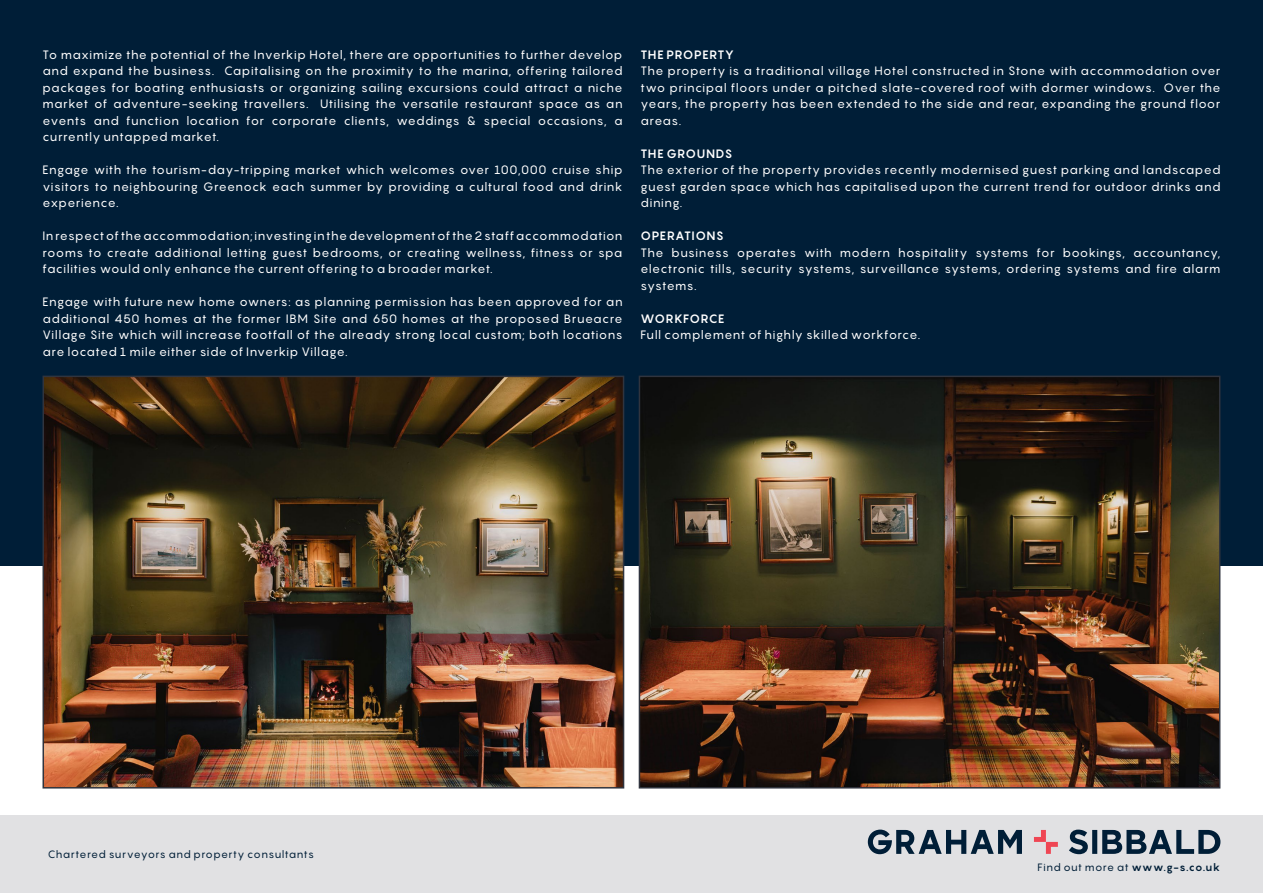
<style>
.page{position:relative;width:1263px;height:893px;background:#fff}
.page>*{position:absolute;margin:0;border:0;box-sizing:border-box;transform-origin:0 0}
.Paragraph_Style_4{font:12px/16.5px "Pangram";letter-spacing:.035em;color:#fff;text-align:justify}
.Paragraph_Style_5{font:12px/16.5px "Pangram";letter-spacing:.04em;color:#fff;text-align:justify}
.Paragraph_Style_5-2{font:700 12px "Pangram";letter-spacing:.045em;color:#fff}
.t1{font:10.5px "Pangram";letter-spacing:.04em;color:#001e37}
.s1{font-weight:700}
</style>
<div class="page">
<div style="left:0;top:0;width:1263px;height:565px;background:#001e37"></div>
<div style="left:0;top:815px;width:1263px;height:78px;background:#e1e1e3"></div>
<img style="left:46px;top:379px;width:575px;height:406px">
<div style="left:43px;top:376px;width:581px;height:412px;border:2px solid #30343e"></div>
<img style="left:642px;top:379px;width:575px;height:406px">
<div style="left:639px;top:376px;width:581px;height:412px;border:2px solid #30343e"></div>
<svg style="left:868px;top:830px;width:352px;height:24px"></svg>
<p class="Paragraph_Style_4" style="left:43px;top:46px;width:581px">To maximize the potential of the Inverkip Hotel, there are opportunities to further develop and expand the business. Capitalising on the proximity to the marina, offering tailored packages for boating enthusiasts or organizing sailing excursions could attract a niche market of adventure-seeking travellers. Utilising the versatile restaurant space as an events and function location for corporate clients, weddings &amp; special occasions, a currently untapped market.</p>
<p class="Paragraph_Style_4" style="left:43px;top:162px;width:581px">Engage with the tourism-day-tripping market which welcomes over 100,000 cruise ship visitors to neighbouring Greenock each summer by providing a cultural food and drink experience.</p>
<p class="Paragraph_Style_4" style="left:43px;top:228px;width:581px">In respect of the accommodation; investing in the development of the 2 staff accommodation rooms to create additional letting guest bedrooms, or creating wellness, fitness or spa facilities would only enhance the current offering to a broader market.</p>
<p class="Paragraph_Style_4" style="left:43px;top:294px;width:581px">Engage with future new home owners: as planning permission has been approved for an additional 450 homes at the former IBM Site and 650 homes at the proposed Brueacre Village Site which will increase footfall of the already strong local custom; both locations are located 1 mile either side of Inverkip Village.</p>
<p class="Paragraph_Style_5-2" style="left:640px;top:47px;width:95px">THE PROPERTY</p>
<p class="Paragraph_Style_4" style="left:640px;top:63px;width:581px">The property is a traditional village Hotel constructed in Stone with accommodation over two principal floors under a pitched slate-covered roof with dormer windows. Over the years, the property has been extended to the side and rear, expanding the ground floor areas.</p>
<p class="Paragraph_Style_5-2" style="left:640px;top:146px;width:93px">THE GROUNDS</p>
<p class="Paragraph_Style_5" style="left:640px;top:162px;width:581px">The exterior of the property provides recently modernised guest parking and landscaped guest garden space which has capitalised upon the current trend for outdoor drinks and dining.</p>
<p class="Paragraph_Style_5-2" style="left:640px;top:228px;width:85px">OPERATIONS</p>
<p class="Paragraph_Style_5" style="left:640px;top:244px;width:581px">The business operates with modern hospitality systems for bookings, accountancy, electronic tills, security systems, surveillance systems, ordering systems and fire alarm systems.</p>
<p class="Paragraph_Style_5-2" style="left:640px;top:311px;width:86px">WORKFORCE</p>
<p class="Paragraph_Style_5" style="left:640px;top:327px;width:281px">Full complement of highly skilled workforce.</p>
<p class="t1" style="left:48px;top:848px;width:268px">Chartered surveyors and property consultants</p>
<p class="t1" style="left:1037px;top:860px;width:184px">Find out more at <span class="s1">www.g-s.co.uk</span></p>
</div>
